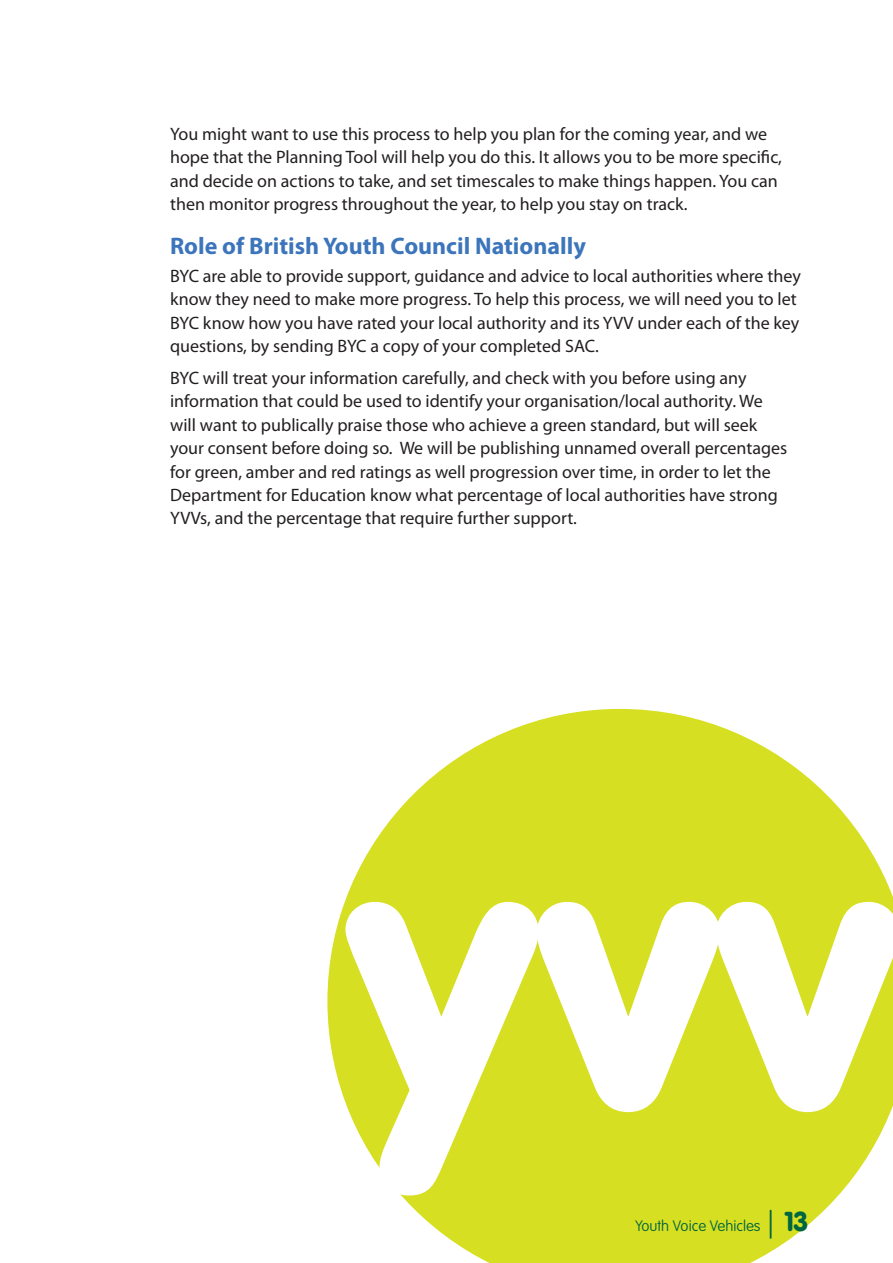
<style>
.page{position:relative;width:893px;height:1263px;background:#fff}
.page>*{position:absolute;margin:0;border:0;box-sizing:border-box;transform-origin:0 0}
.t1{font:900 386.25px "VAG Rounded";color:#fff}
.subhead{font:700 24px "Myriad Pro";color:#3c75bb}
.Body_Text{font:18px/23.4px "Myriad Pro";color:#231f20}
.t2{font:100 15px "VAG Rounded";color:#006640}
.s1{font-size:27px}
.s2{font-weight:900;font-size:27px}
</style>
<div class="page">
<svg style="left:327px;top:709px;width:566px;height:554px;fill:#d6df21"></svg>
<p class="Body_Text" style="left:170px;top:123px;width:613px">You might want to use this process to help you plan for the coming year, and we hope that the Planning Tool will help you do this. It allows you to be more specific, and decide on actions to take, and set timescales to make things happen. You can then monitor progress throughout the year, to help you stay on track.</p>
<p class="subhead" style="left:170px;top:233px;width:417px">Role of British Youth Council Nationally</p>
<p class="Body_Text" style="left:170px;top:264px;width:632px">BYC are able to provide support, guidance and advice to local authorities where they know they need to make more progress. To help this process, we will need you to let BYC know how you have rated your local authority and its YVV under each of the key questions, by sending BYC a copy of your completed SAC.</p>
<p class="Body_Text" style="left:170px;top:367px;width:619px">BYC will treat your information carefully, and check with you before using any information that could be used to identify your organisation/local authority. We will want to publically praise those who achieve a green standard, but will seek your consent before doing so. We will be publishing unnamed overall percentages for green, amber and red ratings as well progression over time, in order to let the Department for Education know what percentage of local authorities have strong YVVs, and the percentage that require further support.</p>
<p class="t1" style="left:345px;top:740px;width:553px">yvv</p>
<p class="t2" style="left:635px;top:1217px;width:174px">Youth Voice Vehicles <span class="s1">|</span> <span class="s2">13</span></p>
</div>
